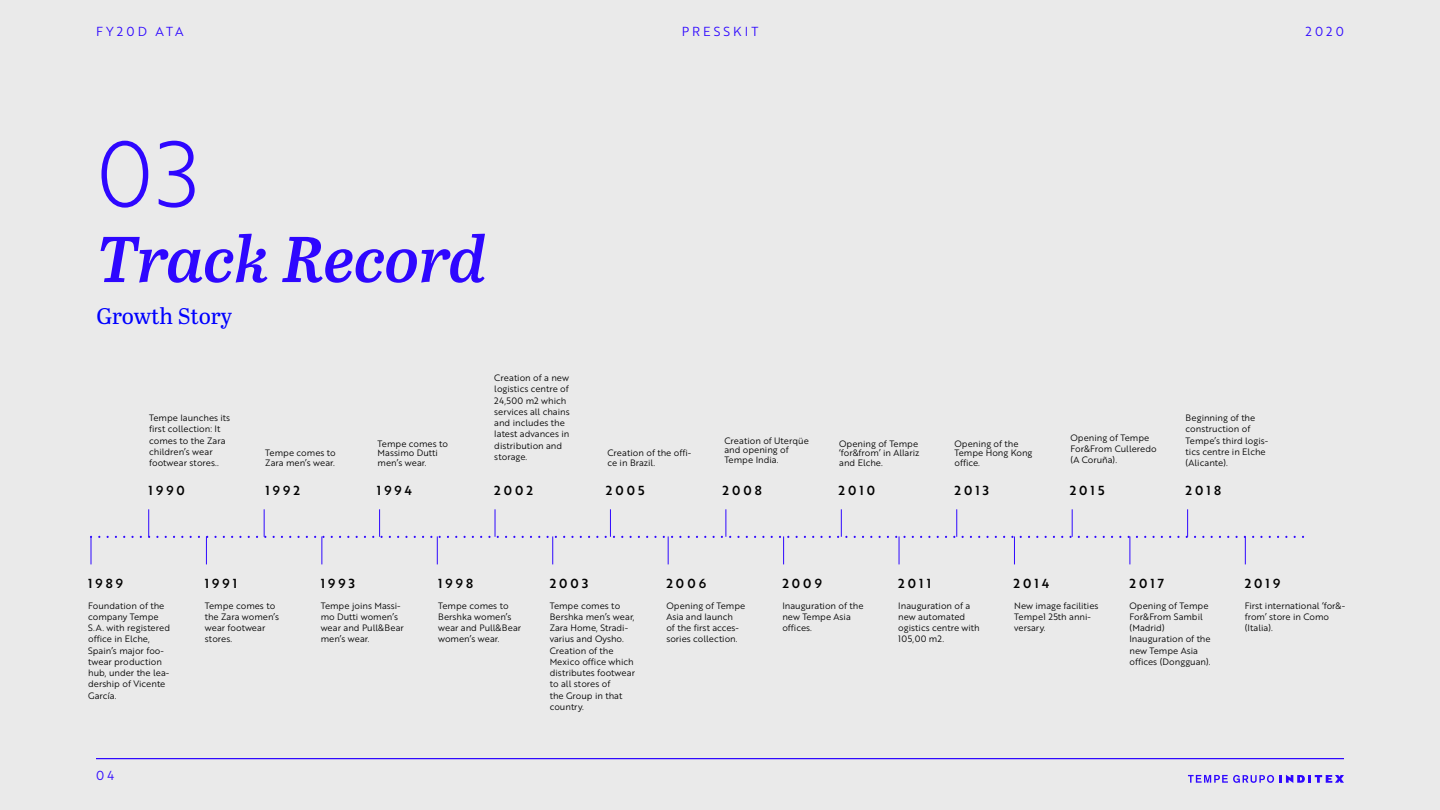
<style>
.page{position:relative;width:1440px;height:810px;background:#eaeaea}
.page>*{position:absolute;margin:0;border:0;box-sizing:border-box;transform-origin:0 0}
.t1{font:90px "Brother 1816 Light";color:#2e07ff}
.t2{font:italic 600 64.5px "Abril Text";letter-spacing:-.005em;color:#2e07ff}
.t3{font:22.5px "Abril Text";letter-spacing:-.01em;color:#00f}
.t4{font:12.75px "Brother 1816 Medium";letter-spacing:.24em;color:#000}
.t5{font:12.75px "Brother 1816 Book";letter-spacing:.24em;color:#2e07ff}
.t6{font:9px/11.2px "Brother 1816 Book";color:#000}
</style>
<div class="page">
<svg style="left:1188px;top:775px;width:156px;height:8px"></svg>
<hr style="left:96px;top:758px;width:1248px;height:1px;background:#2e07ff">
<svg style="left:91px;top:536px;width:1px;height:28px"></svg>
<svg style="left:99px;top:509px;width:1205px;height:55px"></svg>
<h3 class="t5" style="left:96px;top:22px;width:89px">FY20D ATA</h3>
<h3 class="t5" style="left:682px;top:22px;width:78px">PRESSKIT</h3>
<h3 class="t5" style="left:1306px;top:22px;width:40px">2020</h3>
<h1 class="t1" style="left:96px;top:108px;width:105px">03</h1>
<h2 class="t2" style="left:96px;top:212px;width:391px">Track Record</h2>
<h3 class="t3" style="left:96px;top:300px;width:137px">Growth Story</h3>
<p class="t6" style="left:149px;top:412px;width:83px">Tempe launches its first collection: It comes to the Zara children’s wear footwear stores..</p>
<p class="t6" style="left:265px;top:448px;width:72px;line-height:9.8px">Tempe comes to<br>Zara men’s wear.</p>
<p class="t6" style="left:378px;top:438px;width:72px;line-height:9.8px">Tempe comes to<br>Massimo Dutti men’s wear.</p>
<p class="t6" style="left:494px;top:372px;width:77px">Creation of a new logistics centre of<br>24,500 m2 which services all chains and includes the latest advances in distribution and storage.</p>
<p class="t6" style="left:607px;top:448px;width:85px;line-height:9.8px">Creation of the offi&shy;ce in Brazil.</p>
<p class="t6" style="left:724px;top:435px;width:86px;line-height:9.8px">Creation of Uterqüe and opening of<br>Tempe India.</p>
<p class="t6" style="left:839px;top:438px;width:82px;line-height:9.8px">Opening of Tempe ‘for&amp;from’ in Allariz and Elche.</p>
<p class="t6" style="left:954px;top:438px;width:80px;line-height:9.8px">Opening of the<br>Tempe Hong Kong office.</p>
<p class="t6" style="left:1070px;top:432px;width:88px">Opening of Tempe<br>For&amp;From Culleredo (A Coruña).</p>
<p class="t6" style="left:1186px;top:412px;width:84px">Beginning of the construction of<br>Tempe’s third logis&shy;tics centre in Elche (Alicante).</p>
<h3 class="t4" style="left:149px;top:480px;width:38px">1990</h3>
<h3 class="t4" style="left:265px;top:480px;width:36px">1992</h3>
<h3 class="t4" style="left:377px;top:480px;width:37px">1994</h3>
<h3 class="t4" style="left:494px;top:480px;width:40px">2002</h3>
<h3 class="t4" style="left:606px;top:480px;width:40px">2005</h3>
<h3 class="t4" style="left:723px;top:480px;width:41px">2008</h3>
<h3 class="t4" style="left:839px;top:480px;width:38px">2010</h3>
<h3 class="t4" style="left:954px;top:480px;width:36px">2013</h3>
<h3 class="t4" style="left:1070px;top:480px;width:36px">2015</h3>
<h3 class="t4" style="left:1186px;top:480px;width:37px">2018</h3>
<h3 class="t4" style="left:88px;top:573px;width:37px">1989</h3>
<p class="t6" style="left:88px;top:600px;width:84px">Foundation of the company Tempe<br>S.A. with registered office in Elche,<br>Spain’s major foo&shy;twear production hub, under the lea&shy;dership of Vicente<br>García.</p>
<h3 class="t5" style="left:96px;top:766px;width:20px">04</h3>
<h3 class="t4" style="left:205px;top:573px;width:34px">1991</h3>
<h3 class="t4" style="left:321px;top:573px;width:36px">1993</h3>
<h3 class="t4" style="left:438px;top:573px;width:37px">1998</h3>
<h3 class="t4" style="left:550px;top:573px;width:40px">2003</h3>
<h3 class="t4" style="left:666px;top:573px;width:41px">2006</h3>
<h3 class="t4" style="left:782px;top:573px;width:41px">2009</h3>
<h3 class="t4" style="left:898px;top:573px;width:34px">2011</h3>
<h3 class="t4" style="left:1014px;top:573px;width:37px">2014</h3>
<h3 class="t4" style="left:1129px;top:573px;width:36px">2017</h3>
<h3 class="t4" style="left:1245px;top:573px;width:37px">2019</h3>
<p class="t6" style="left:205px;top:599px;width:76px">Tempe comes to the Zara women’s wear footwear stores.</p>
<p class="t6" style="left:321px;top:599px;width:85px">Tempe joins Massi&shy;mo Dutti women’s wear and Pull&amp;Bear men’s wear.</p>
<p class="t6" style="left:438px;top:599px;width:85px">Tempe comes to<br>Bershka women’s wear and Pull&amp;Bear women’s wear.</p>
<p class="t6" style="left:550px;top:599px;width:87px">Tempe comes to<br>Bershka men’s wear,<br>Zara Home, Stradi&shy;varius and Oysho.<br>Creation of the<br>Mexico office which distributes footwear to all stores of<br>the Group in that country.</p>
<p class="t6" style="left:666px;top:599px;width:81px">Opening of Tempe<br>Asia and launch<br>of the first acces&shy;sories collection.</p>
<p class="t6" style="left:782px;top:599px;width:83px">Inauguration of the new Tempe Asia offices.</p>
<p class="t6" style="left:898px;top:599px;width:83px">Inauguration of a new automated ogistics centre with<br>105,00 m2.</p>
<p class="t6" style="left:1014px;top:599px;width:86px">New image facilities<br>Tempe1 25th anni&shy;versary.</p>
<p class="t6" style="left:1129px;top:599px;width:83px">Opening of Tempe<br>For&amp;From Sambil (Madrid)<br>Inauguration of the new Tempe Asia offices (Dongguan).</p>
<p class="t6" style="left:1245px;top:599px;width:102px">First international ‘for&amp;- from’ store in Como (Italia).</p>
</div>
